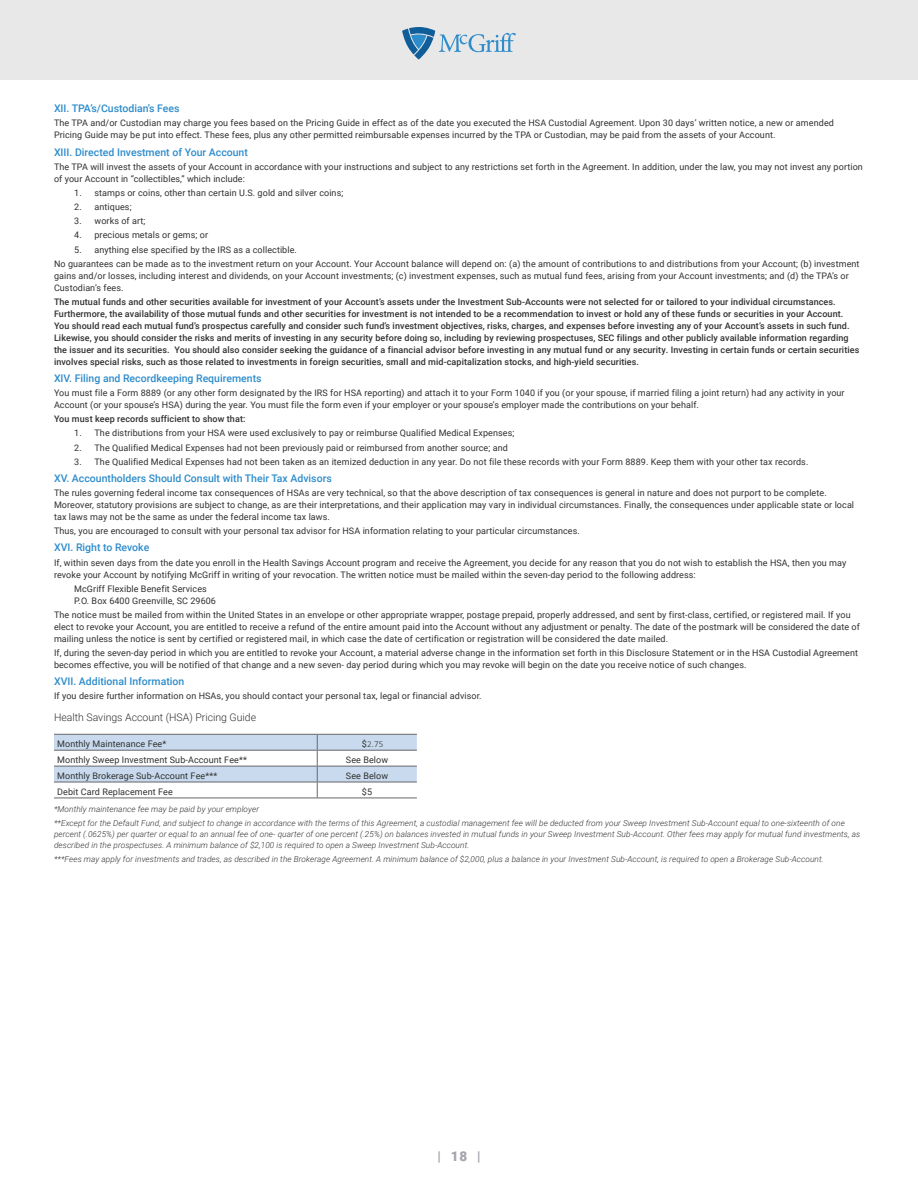
<style>
.page{position:relative;width:918px;height:1188px;background:#fff}
.page>*{position:absolute;margin:0;border:0;box-sizing:border-box;transform-origin:0 0}
.t1{font:900 13.5px "Roboto";color:#a5a4ad}
.t2{font:500 10.5px "Roboto";color:#2d8ccb}
.t3{font:300 10.5px "Roboto";color:#2f3030}
.t4{font:9px/12px "Roboto";letter-spacing:.01em;color:#2f3030}
.t5{font:500 9px/12px "Roboto";letter-spacing:.01em;color:#2f3030}
.t6{font:300 9px "Calibri";color:#2f3030}
.t7{font:italic 300 8.25px/13.4px "Roboto";letter-spacing:.01em;color:#2f3030}
.s1{font-family:"Roboto";font-weight:400}
</style>
<div class="page">
<div style="left:0;top:0;width:918px;height:80px;background:#e9e8e9"></div>
<svg style="left:402px;top:27px;width:114px;height:32px"></svg>
<svg style="left:54px;top:734px;width:363px;height:64px"></svg>
<hr style="left:54px;top:798px;width:263px;height:1px;background:#66676c">
<hr style="left:317px;top:798px;width:100px;height:1px;background:#66676c">
<p class="t2" style="left:54px;top:101px;width:127px">XII. TPA’s/Custodian’s Fees</p>
<p class="t4" style="left:54px;top:117px;width:781px">The TPA and/or Custodian may charge you fees based on the Pricing Guide in effect as of the date you executed the HSA Custodial Agreement. Upon 30 days’ written notice, a new or amended<br>Pricing Guide may be put into effect. These fees, plus any other permitted reimbursable expenses incurred by the TPA or Custodian, may be paid from the assets of your Account.</p>
<p class="t2" style="left:54px;top:144px;width:195px">XIII. Directed Investment of Your Account</p>
<p class="t4" style="left:54px;top:160px;width:810px">The TPA will invest the assets of your Account in accordance with your instructions and subject to any restrictions set forth in the Agreement. In addition, under the law, you may not invest any portion of your Account in “collectibles,” which include:</p>
<p class="t4" style="left:74px;top:186px;width:271px">1. stamps or coins, other than certain U.S. gold and silver coins;</p>
<p class="t4" style="left:74px;top:201px;width:59px">2. antiques;</p>
<p class="t4" style="left:74px;top:215px;width:73px">3. works of art;</p>
<p class="t4" style="left:74px;top:229px;width:135px">4. precious metals or gems; or</p>
<p class="t4" style="left:54px;top:242px;width:807px;line-height:14.1px;text-indent:20px">5. anything else specified by the IRS as a collectible.<br>No guarantees can be made as to the investment return on your Account. Your Account balance will depend on: (a) the amount of contributions to and distributions from your Account; (b) investment</p>
<p class="t4" style="left:54px;top:269px;width:796px">gains and/or losses, including interest and dividends, on your Account investments; (c) investment expenses, such as mutual fund fees, arising from your Account investments; and (d) the TPA’s or<br>Custodian’s fees.</p>
<p class="t5" style="left:54px;top:295px;width:807px">The mutual funds and other securities available for investment of your Account’s assets under the Investment Sub-Accounts were not selected for or tailored to your individual circumstances.<br>Furthermore, the availability of those mutual funds and other securities for investment is not intended to be a recommendation to invest or hold any of these funds or securities in your Account.<br>You should read each mutual fund’s prospectus carefully and consider such fund’s investment objectives, risks, charges, and expenses before investing any of your Account’s assets in such fund.<br>Likewise, you should consider the risks and merits of investing in any security before doing so, including by reviewing prospectuses, SEC filings and other publicly available information regarding the issuer and its securities. You should also consider seeking the guidance of a financial advisor before investing in any mutual fund or any security. Investing in certain funds or certain securities involves special risks, such as those related to investments in foreign securities, small and mid-capitalization stocks, and high-yield securities.</p>
<p class="t2" style="left:54px;top:371px;width:209px">XIV. Filing and Recordkeeping Requirements</p>
<p class="t4" style="left:54px;top:387px;width:792px">You must file a Form 8889 (or any other form designated by the IRS for HSA reporting) and attach it to your Form 1040 if you (or your spouse, if married filing a joint return) had any activity in your<br>Account (or your spouse’s HSA) during the year. You must file the form even if your employer or your spouse’s employer made the contributions on your behalf.</p>
<p class="t5" style="left:54px;top:413px;width:193px">You must keep records sufficient to show that:</p>
<p class="t4" style="left:74px;top:427px;width:442px">1. The distributions from your HSA were used exclusively to pay or reimburse Qualified Medical Expenses;</p>
<p class="t4" style="left:74px;top:441px;width:435px">2. The Qualified Medical Expenses had not been previously paid or reimbursed from another source; and</p>
<p class="t4" style="left:74px;top:455px;width:736px">3. The Qualified Medical Expenses had not been taken as an itemized deduction in any year. Do not file these records with your Form 8889. Keep them with your other tax records.</p>
<p class="t2" style="left:54px;top:471px;width:279px">XV. Accountholders Should Consult with Their Tax Advisors</p>
<p class="t4" style="left:54px;top:487px;width:802px">The rules governing federal income tax consequences of HSAs are very technical, so that the above description of tax consequences is general in nature and does not purport to be complete.<br>Moreover, statutory provisions are subject to change, as are their interpretations, and their application may vary in individual circumstances. Finally, the consequences under applicable state or local tax laws may not be the same as under the federal income tax laws.</p>
<p class="t4" style="left:54px;top:525px;width:527px">Thus, you are encouraged to consult with your personal tax advisor for HSA information relating to your particular circumstances.</p>
<p class="t2" style="left:54px;top:540px;width:97px">XVI. Right to Revoke</p>
<p class="t4" style="left:54px;top:556px;width:794px">If, within seven days from the date you enroll in the Health Savings Account program and receive the Agreement, you decide for any reason that you do not wish to establish the HSA, then you may revoke your Account by notifying McGriff in writing of your revocation. The written notice must be mailed within the seven-day period to the following address:</p>
<p class="t4" style="left:74px;top:582px;width:143px">McGriff Flexible Benefit Services<br>P.O. Box 6400 Greenville, SC 29606</p>
<p class="t4" style="left:54px;top:608px;width:807px">The notice must be mailed from within the United States in an envelope or other appropriate wrapper, postage prepaid, properly addressed, and sent by first-class, certified, or registered mail. If you elect to revoke your Account, you are entitled to receive a refund of the entire amount paid into the Account without any adjustment or penalty. The date of the postmark will be considered the date of mailing unless the notice is sent by certified or registered mail, in which case the date of certification or registration will be considered the date mailed.</p>
<p class="t4" style="left:54px;top:647px;width:806px">If, during the seven-day period in which you are entitled to revoke your Account, a material adverse change in the information set forth in this Disclosure Statement or in the HSA Custodial Agreement becomes effective, you will be notified of that change and a new seven- day period during which you may revoke will begin on the date you receive notice of such changes.</p>
<p class="t2" style="left:54px;top:674px;width:132px">XVII. Additional Information</p>
<p class="t4" style="left:54px;top:690px;width:429px">If you desire further information on HSAs, you should contact your personal tax, legal or financial advisor.</p>
<p class="t3" style="left:54px;top:710px;width:204px">Health Savings Account (HSA) Pricing Guide</p>
<p class="t4" style="left:57px;top:737px;width:111px">Monthly Maintenance Fee*</p>
<p class="t6" style="left:362px;top:738px;width:23px"><span class="s1">$</span>2.75</p>
<p class="t4" style="left:57px;top:753px;width:191px">Monthly Sweep Investment Sub-Account Fee**</p>
<p class="t4" style="left:346px;top:753px;width:44px">See Below</p>
<p class="t4" style="left:57px;top:769px;width:162px">Monthly Brokerage Sub-Account Fee***</p>
<p class="t4" style="left:346px;top:769px;width:44px">See Below</p>
<p class="t4" style="left:57px;top:785px;width:117px">Debit Card Replacement Fee</p>
<p class="t4" style="left:362px;top:785px;width:12px">$5</p>
<p class="t7" style="left:54px;top:803px;width:792px">*Monthly maintenance fee may be paid by your employer<br>**Except for the Default Fund, and subject to change in accordance with the terms of this Agreement, a custodial management fee will be deducted from your Sweep Investment Sub-Account equal to one-sixteenth of one</p>
<p class="t7" style="left:54px;top:828px;width:808px;line-height:11.2px">percent (.0625%) per quarter or equal to an annual fee of one- quarter of one percent (.25%) on balances invested in mutual funds in your Sweep Investment Sub-Account. Other fees may apply for mutual fund investments, as described in the prospectuses. A minimum balance of $2,100 is required to open a Sweep Investment Sub-Account.</p>
<p class="t7" style="left:54px;top:852px;width:771px">***Fees may apply for investments and trades, as described in the Brokerage Agreement. A minimum balance of $2,000, plus a balance in your Investment Sub-Account, is required to open a Brokerage Sub-Account.</p>
<h1 class="t1" style="left:437px;top:1147px;width:45px">| 18 |</h1>
</div>
